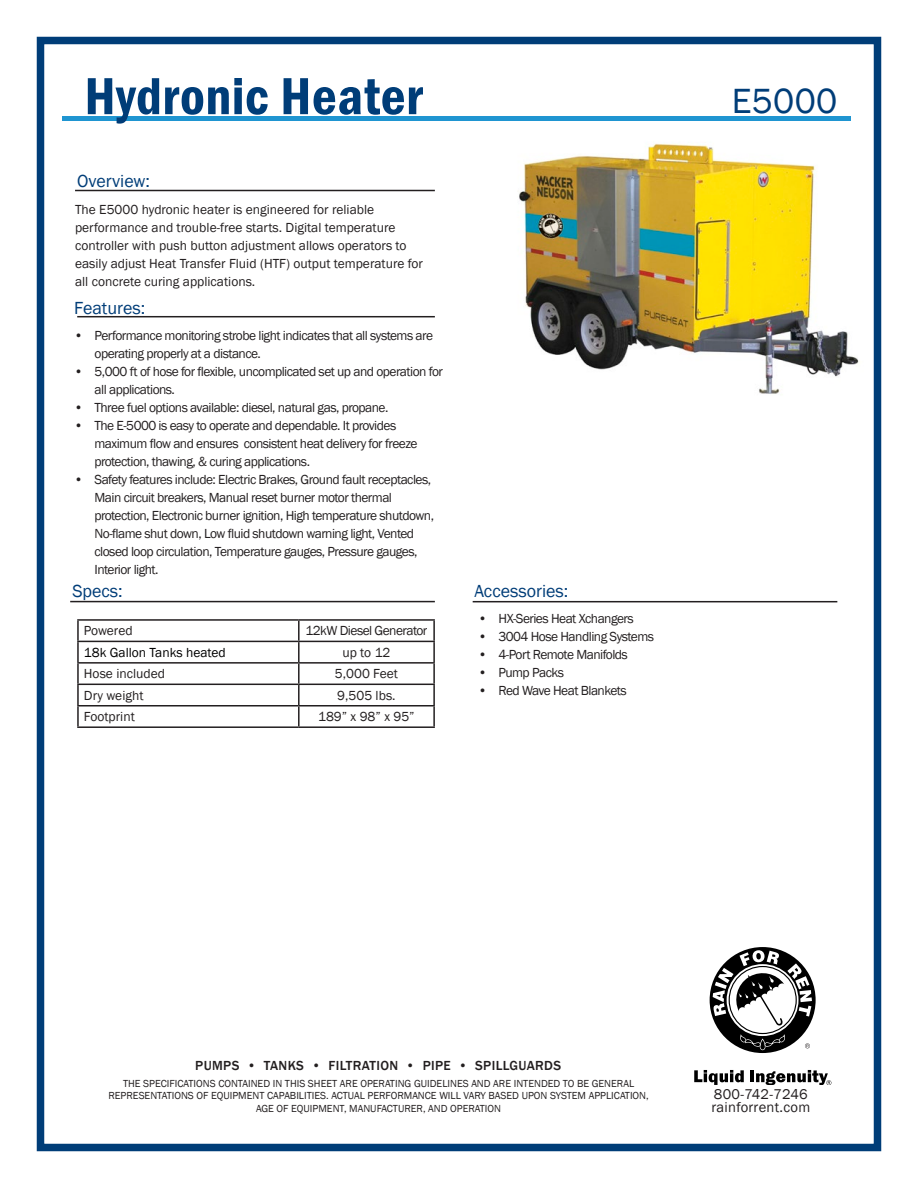
<style>
.page{position:relative;width:918px;height:1188px;background:#fff}
.page>*{position:absolute;margin:0;border:0;box-sizing:border-box;transform-origin:0 0}
.t1{font:600 condensed 54px "Franklin Gothic";letter-spacing:.01em;color:#003d78}
.Model_Number{font:36px "Franklin Gothic";letter-spacing:.01em;color:#003d78}
.t2{font:18px "Franklin Gothic";color:#003d78}
.t3{font:14.55px "Franklin Gothic";letter-spacing:.02em;color:#231f20}
.Body_Text{font:13.5px/18px "Franklin Gothic";letter-spacing:-.04em;color:#231f20}
.Body_Text-2{font:13.5px/18px "Franklin Gothic";color:#231f20}
.t4{font:500 13.5px "Franklin Gothic";letter-spacing:.025em;color:#231f20}
.t5{font:13.5px "Franklin Gothic";color:#000}
.Body_Text-3{font:13.5px "Franklin Gothic";letter-spacing:-.005em;color:#231f20}
.t6{font:10.5px/12.6px "Franklin Gothic";color:#231f20;text-align:center}
</style>
<div class="page">
<div style="left:37px;top:37px;width:844px;height:1114px;border:8px solid #003d78"></div>
<hr style="left:62px;top:117px;width:788px;height:4px;background:#1f95d1">
<img style="left:519px;top:143px;width:340px;height:251px">
<hr style="left:75px;top:190px;width:360px;height:1px;background:#231f20">
<hr style="left:77px;top:316px;width:358px;height:1px;background:#231f20">
<hr style="left:70px;top:601px;width:365px;height:1px;background:#231f20">
<hr style="left:473px;top:601px;width:364px;height:1px;background:#231f20">
<hr style="left:77px;top:619px;width:222px;height:2px;background:#231f20">
<hr style="left:77px;top:621px;width:2px;height:20px;background:#231f20">
<hr style="left:299px;top:619px;width:136px;height:2px;background:#231f20">
<hr style="left:298px;top:621px;width:2px;height:20px;background:#231f20">
<hr style="left:433px;top:621px;width:2px;height:20px;background:#231f20">
<hr style="left:77px;top:641px;width:222px;height:1px;background:#231f20">
<hr style="left:77px;top:642px;width:2px;height:20px;background:#231f20">
<hr style="left:299px;top:641px;width:136px;height:1px;background:#231f20">
<hr style="left:298px;top:642px;width:2px;height:20px;background:#231f20">
<hr style="left:433px;top:642px;width:2px;height:20px;background:#231f20">
<hr style="left:77px;top:662px;width:222px;height:2px;background:#231f20">
<hr style="left:77px;top:664px;width:2px;height:20px;background:#231f20">
<hr style="left:299px;top:662px;width:136px;height:2px;background:#231f20">
<hr style="left:298px;top:664px;width:2px;height:20px;background:#231f20">
<hr style="left:433px;top:664px;width:2px;height:20px;background:#231f20">
<hr style="left:77px;top:684px;width:222px;height:1px;background:#231f20">
<hr style="left:77px;top:685px;width:2px;height:20px;background:#231f20">
<hr style="left:299px;top:684px;width:136px;height:1px;background:#231f20">
<hr style="left:298px;top:685px;width:2px;height:20px;background:#231f20">
<hr style="left:433px;top:685px;width:2px;height:20px;background:#231f20">
<hr style="left:77px;top:705px;width:222px;height:2px;background:#231f20">
<svg style="left:77px;top:707px;width:2px;height:19px"></svg>
<hr style="left:299px;top:705px;width:136px;height:2px;background:#231f20">
<svg style="left:298px;top:707px;width:2px;height:19px"></svg>
<svg style="left:433px;top:707px;width:2px;height:19px"></svg>
<hr style="left:77px;top:726px;width:222px;height:2px;background:#231f20">
<hr style="left:299px;top:726px;width:136px;height:2px;background:#231f20">
<svg style="left:694px;top:1070px;width:50px;height:15px"></svg>
<hr style="left:750px;top:1070px;width:4px;height:12px;background:#000">
<svg style="left:710px;top:947px;width:106px;height:106px"></svg>
<svg style="left:756px;top:1070px;width:75px;height:15px"></svg>
<p class="t1" style="left:84px;top:60px;width:340px">Hydronic Heater</p>
<p class="t2" style="left:77px;top:170px;width:74px">Overview:</p>
<p class="Body_Text-2" style="left:75px;top:201px;width:350px">The E5000 hydronic heater is engineered for reliable performance and trouble-free starts. Digital temperature controller with push button adjustment allows operators to easily adjust Heat Transfer Fluid (HTF) output temperature for all concrete curing applications.</p>
<p class="t2" style="left:74px;top:297px;width:73px">Features:</p>
<p class="Body_Text" style="left:95px;top:327px;width:340px;text-indent:-20px">• Performance monitoring strobe light indicates that all systems are operating properly at a distance.</p>
<p class="Body_Text" style="left:95px;top:363px;width:350px;text-indent:-20px">• 5,000 ft of hose for flexible, uncomplicated set up and operation for all applications.</p>
<p class="Body_Text" style="left:74px;top:399px;width:316px">• Three fuel options available: diesel, natural gas, propane.</p>
<p class="Body_Text" style="left:95px;top:417px;width:325px;text-indent:-20px">• The E-5000 is easy to operate and dependable. It provides maximum flow and ensures consistent heat delivery for freeze protection, thawing, &amp; curing applications.</p>
<p class="Body_Text" style="left:95px;top:471px;width:341px;text-indent:-20px">• Safety features include: Electric Brakes, Ground fault receptacles, Main circuit breakers, Manual reset burner motor thermal protection, Electronic burner ignition, High temperature shutdown, No-flame shut down, Low fluid shutdown warning light, Vented closed loop circulation, Temperature gauges, Pressure gauges, Interior light.</p>
<p class="t2" style="left:72px;top:580px;width:52px">Specs:</p>
<p class="Body_Text-3" style="left:84px;top:623px;width:50px">Powered</p>
<p class="Body_Text" style="left:305px;top:622px;width:123px">12kW Diesel Generator</p>
<p class="t5" style="left:84px;top:644px;width:143px">18k Gallon Tanks heated</p>
<p class="Body_Text" style="left:342px;top:644px;width:50px">up to 12</p>
<p class="Body_Text-2" style="left:84px;top:665px;width:83px">Hose included</p>
<p class="Body_Text" style="left:335px;top:665px;width:65px">5,000 Feet</p>
<p class="Body_Text-2" style="left:84px;top:687px;width:61px">Dry weight</p>
<p class="Body_Text" style="left:337px;top:687px;width:60px">9,505 lbs.</p>
<p class="Body_Text-2" style="left:84px;top:708px;width:52px">Footprint</p>
<p class="Body_Text" style="left:318px;top:708px;width:98px">189” x 98” x 95”</p>
<p class="t2" style="left:474px;top:580px;width:95px">Accessories:</p>
<p class="Body_Text" style="left:478px;top:610px;width:157px">• HX-Series Heat Xchangers</p>
<p class="Body_Text" style="left:478px;top:628px;width:177px">• 3004 Hose Handling Systems</p>
<p class="Body_Text" style="left:478px;top:646px;width:151px">• 4-Port Remote Manifolds</p>
<p class="Body_Text" style="left:478px;top:664px;width:87px">• Pump Packs</p>
<p class="Body_Text" style="left:478px;top:682px;width:150px">• Red Wave Heat Blankets</p>
<p class="Model_Number" style="left:732px;top:79px;width:107px">E5000</p>
<p class="t4" style="left:195px;top:1057px;width:367px">PUMPS • TANKS • FILTRATION • PIPE • SPILLGUARDS</p>
<p class="t6" style="left:108px;top:1077px;width:542px">THE SPECIFICATIONS CONTAINED IN THIS SHEET ARE OPERATING GUIDELINES AND ARE INTENDED TO BE GENERAL<br>REPRESENTATIONS OF EQUIPMENT CAPABILITIES. ACTUAL PERFORMANCE WILL VARY BASED UPON SYSTEM APPLICATION,</p>
<p class="t6" style="left:256px;top:1102px;width:246px">AGE OF EQUIPMENT, MANUFACTURER, AND OPERATION</p>
<p class="t3" style="left:714px;top:1085px;width:95px">800-742-7246</p>
<p class="t3" style="left:711px;top:1099px;width:100px">rainforrent.com</p>
</div>
